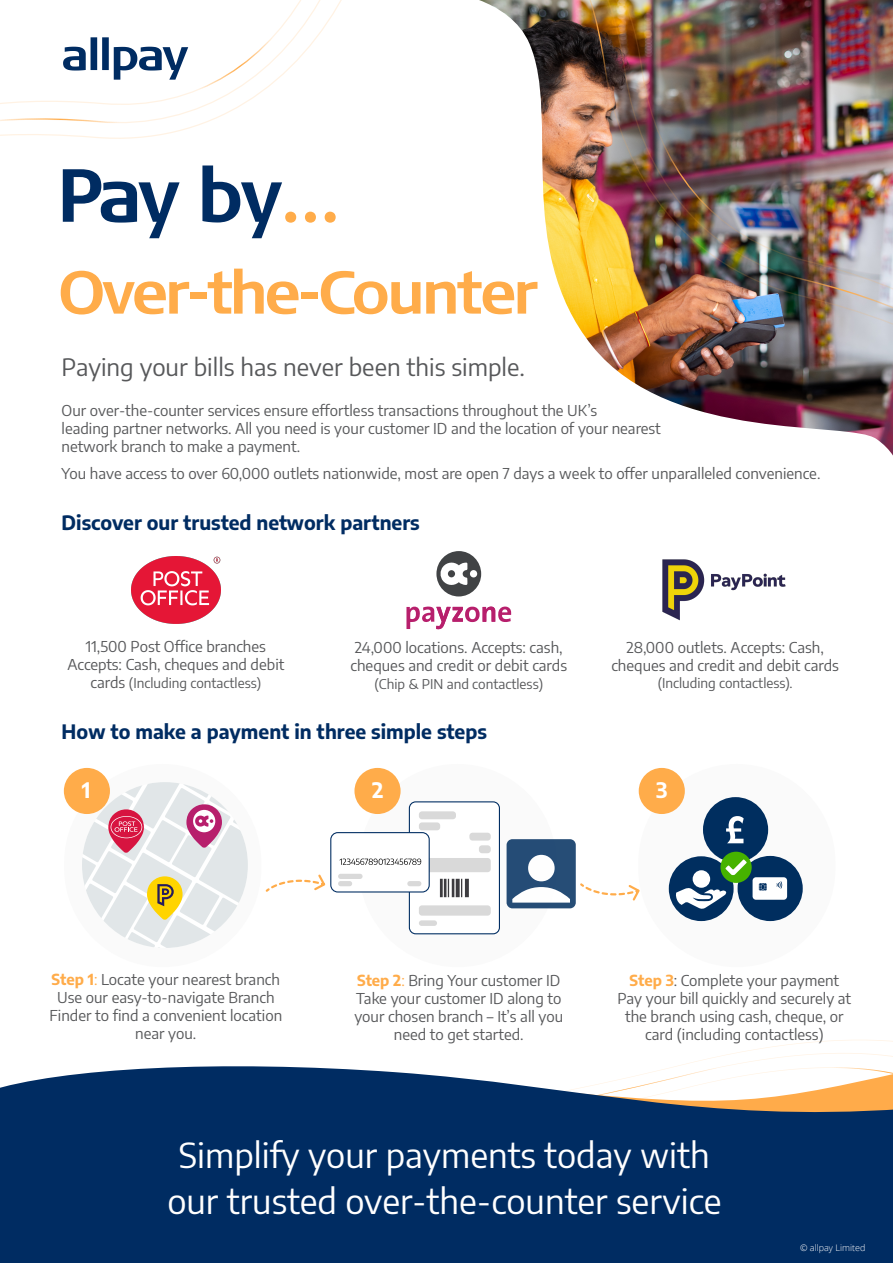
<style>
.page{position:relative;width:893px;height:1263px;background:#fff}
.page>*{position:absolute;margin:0;border:0;box-sizing:border-box;transform-origin:0 0}
.t1{font:700 75px "Signa Column";color:#002c62}
.t2{font:700 60px "Signa Column";letter-spacing:-.06em;color:#ffac4a}
.t3{font:34.5px "Encode Sans";color:#fff}
.job_description{font:24px "Encode Sans";color:#57585a}
.job_description-2{font:700 21px "Encode Sans";color:#fff}
.job_description-3{font:700 19.5px "Encode Sans";color:#002c62}
.job_description-4{font:15px/18px "Encode Sans";color:#57585a;text-align:center}
.job_description-5{font:13.5px "Encode Sans";color:#57585a}
.t4{font:300 9px "Open Sans";color:#fff}
.s1{font-family:"Arial Rounded MT Bold";font-weight:400;color:#ffac4a}
.s2{font-size:15px}
.s3{font-weight:700;color:#ffac4a}
.s4{color:#ffac4a}
</style>
<div class="page">
<svg style="left:0;top:0;width:342px;height:139px"></svg>
<svg style="left:479px;top:0;width:414px;height:428px"></svg>
<svg style="left:503px;top:0;width:390px;height:400px"></svg>
<img style="left:532px;top:0;width:361px;height:370px">
<svg style="left:0;top:1059px;width:893px;height:204px;fill:#002c62"></svg>
<svg style="left:63px;top:37px;width:125px;height:43px"></svg>
<div style="left:638px;top:764px;width:197px;height:203px;background:#fafafa;border-radius:99px"></div>
<div style="left:359px;top:764px;width:197px;height:203px;background:#fafafa;border-radius:99px"></div>
<div style="left:409px;top:802px;width:90px;height:132px;background:#fff;border-radius:6px"></div>
<div style="left:409px;top:801px;width:91px;height:133px;border:1px solid #002d62;border-radius:6px"></div>
<div style="left:419px;top:811px;width:37px;height:8px;background:#d9d9d9;border-radius:3px"></div>
<div style="left:419px;top:858px;width:72px;height:14px;background:#d9d9d9;border-radius:3px"></div>
<div style="left:419px;top:905px;width:72px;height:11px;background:#d9d9d9;border-radius:3px"></div>
<div style="left:419px;top:822px;width:21px;height:8px;background:#d9d9d9;border-radius:3px"></div>
<div style="left:419px;top:920px;width:18px;height:6px;background:#d9d9d9;border-radius:3px"></div>
<div style="left:469px;top:833px;width:22px;height:7px;background:#d9d9d9;border-radius:3px"></div>
<div style="left:479px;top:845px;width:12px;height:8px;background:#d9d9d9;border-radius:3px"></div>
<svg style="left:465px;top:879px;width:4px;height:18px"></svg>
<svg style="left:461px;top:879px;width:1px;height:18px"></svg>
<svg style="left:456px;top:879px;width:4px;height:18px"></svg>
<svg style="left:444px;top:879px;width:10px;height:18px"></svg>
<hr style="left:440px;top:879px;width:3px;height:18px;background:#1c1b1f">
<div style="left:331px;top:833px;width:98px;height:59px;background:#fff;border-radius:7px"></div>
<div style="left:330px;top:832px;width:100px;height:60px;border:1px solid #002d62;border-radius:7px"></div>
<div style="left:338px;top:874px;width:25px;height:5px;background:#d9d9d9;border-radius:3px"></div>
<svg style="left:340px;top:858px;width:81px;height:7px"></svg>
<div style="left:338px;top:881px;width:14px;height:5px;background:#d9d9d9;border-radius:3px"></div>
<div style="left:407px;top:881px;width:14px;height:5px;background:#d9d9d9;border-radius:3px"></div>
<svg style="left:507px;top:839px;width:133px;height:69px"></svg>
<svg style="left:63px;top:767px;width:203px;height:181px"></svg>
<svg style="left:108px;top:809px;width:36px;height:44px"></svg>
<svg style="left:147px;top:876px;width:36px;height:44px"></svg>
<svg style="left:186px;top:804px;width:36px;height:44px"></svg>
<svg style="left:266px;top:874px;width:59px;height:18px"></svg>
<div style="left:738px;top:856px;width:65px;height:65px;background:#002e5f;border-radius:50%"></div>
<div style="left:669px;top:856px;width:65px;height:65px;background:#002e5f;border-radius:50%"></div>
<div style="left:703px;top:797px;width:65px;height:65px;background:#002e5f;border-radius:50%"></div>
<svg style="left:726px;top:816px;width:18px;height:27px"></svg>
<svg style="left:675px;top:852px;width:112px;height:57px"></svg>
<img style="left:131px;top:557px;width:90px;height:66px">
<img style="left:662px;top:560px;width:123px;height:60px">
<svg style="left:436px;top:551px;width:45px;height:45px"></svg>
<div style="left:448px;top:570px;width:7px;height:7px;background:#414345;border-radius:50%"></div>
<svg style="left:406px;top:606px;width:105px;height:23px"></svg>
<div style="left:639px;top:768px;width:46px;height:46px;background:#ffac4a;border-radius:50%"></div>
<div style="left:354px;top:768px;width:47px;height:46px;background:#ffac4a;border-radius:50%"></div>
<div style="left:64px;top:768px;width:46px;height:46px;background:#ffac4a;border-radius:50%"></div>
<p class="t1" style="left:57px;top:152px;width:287px">Pay by<span class="s1">...</span></p>
<p class="t2" style="left:57px;top:258px;width:482px">Over-the-Counter</p>
<p class="job_description" style="left:62px;top:350px;width:465px">Paying your bills has never been this simple.</p>
<p class="job_description-4" style="left:62px;top:400px;width:537px">Our over-the-counter services ensure effortless transactions throughout the UK’s</p>
<p class="job_description-4" style="left:62px;top:418px;width:601px">leading partner networks. All you need is your customer ID and the location of your nearest</p>
<p class="job_description-4" style="left:62px;top:436px;width:240px">network branch to make a payment.</p>
<p class="job_description-4" style="left:62px;top:463px;width:760px">You have access to over 60,000 outlets nationwide, most are open 7 days a week to offer unparalleled convenience.</p>
<p class="job_description-3" style="left:62px;top:508px;width:360px">Discover our trusted network partners</p>
<p class="job_description-4" style="left:86px;top:637px;width:182px">11,500 Post Office branches</p>
<p class="job_description-4" style="left:67px;top:655px;width:218px">Accepts: Cash, cheques and debit</p>
<p class="job_description-5" style="left:91px;top:674px;width:172px"><span class="s2">cards</span> (Including contactless)</p>
<p class="job_description-4" style="left:350px;top:638px;width:218px;text-align:left">24,000 locations. Accepts: cash, cheques and credit or debit cards</p>
<p class="job_description-5" style="left:374px;top:675px;width:170px">(Chip &amp; PIN and contactless)</p>
<p class="job_description-4" style="left:611px;top:638px;width:229px">28,000 outlets. Accepts: Cash, cheques and credit and debit cards</p>
<p class="job_description-5" style="left:658px;top:673px;width:136px">(Including contactless).</p>
<p class="job_description-3" style="left:62px;top:717px;width:427px">How to make a payment in three simple steps</p>
<p class="job_description-2" style="left:82px;top:775px;width:10px">1</p>
<p class="job_description-2" style="left:372px;top:775px;width:13px">2</p>
<p class="job_description-2" style="left:656px;top:775px;width:13px">3</p>
<p class="job_description-4" style="left:52px;top:970px;width:230px"><span class="s3">Step 1</span><span class="s4">:</span> Locate your nearest branch</p>
<p class="job_description-4" style="left:49px;top:988px;width:234px">Use our easy-to-navigate Branch<br>Finder to find a convenient location near you.</p>
<p class="job_description-4" style="left:357px;top:971px;width:205px"><span class="s3">Step 2</span><span class="s4">:</span> Bring Your customer ID</p>
<p class="job_description-4" style="left:354px;top:989px;width:210px">Take your customer ID along to your chosen branch – It’s all you need to get started.</p>
<p class="job_description-4" style="left:630px;top:971px;width:211px"><span class="s3">Step 3</span>: Complete your payment</p>
<p class="job_description-4" style="left:618px;top:989px;width:235px">Pay your bill quickly and securely at the branch using cash, cheque, or card (including contactless)</p>
<p class="t3" style="left:179px;top:1131px;width:532px">Simplify your payments today with</p>
<p class="t3" style="left:167px;top:1177px;width:555px">our trusted over-the-counter service</p>
<p class="t4" style="left:800px;top:1241px;width:67px">© allpay Limited</p>
</div>
